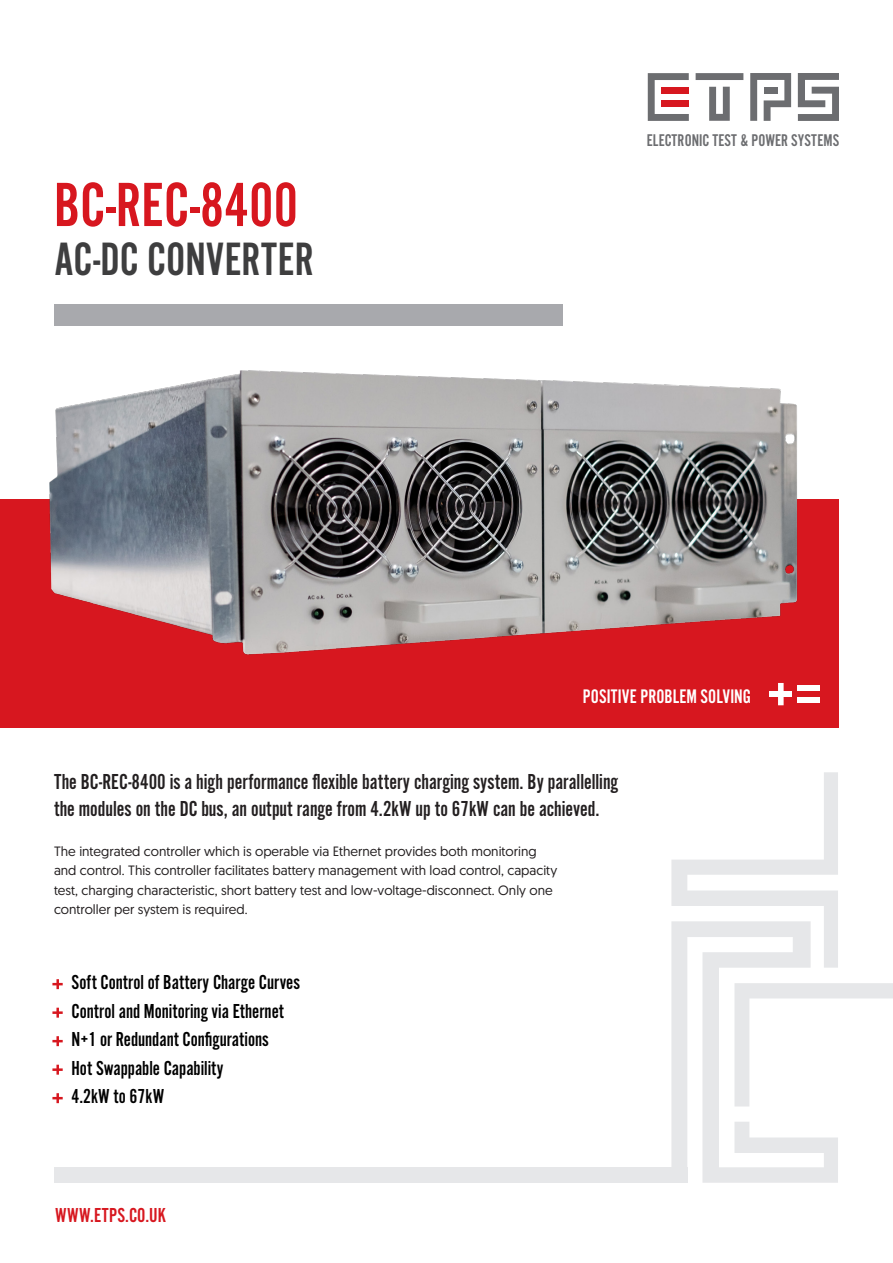
<style>
.page{position:relative;width:893px;height:1263px;background:#fff}
.page>*{position:absolute;margin:0;border:0;box-sizing:border-box;transform-origin:0 0}
.t1{font:64.8px "Alternate Got No 2 D";color:#d7171f}
.t2{font:48.6px "Alternate Got No 2 D";color:#3e3e3f}
.t3{font:22.5px/27px "Alternate Got No 2 D";color:#231f20}
.t4{font:21px "Alternate Got No 2 D";color:#000}
.t5{font:21px "Alternate Got No 2 D";letter-spacing:.015em;color:#d7171f}
.t6{font:20.4px "Alternate Got No 2 D";color:#fff}
.t7{font:17.55px "Alternate Got No 2 D";color:#6c6d70}
.t8{font:13.5px/19.5px "Geomanist";color:#231f20}
</style>
<div class="page">
<div style="left:54px;top:304px;width:509px;height:22px;background:#a8a9ad"></div>
<svg style="left:798px;top:73px;width:41px;height:48px"></svg>
<svg style="left:709px;top:87px;width:21px;height:34px"></svg>
<svg style="left:648px;top:73px;width:41px;height:48px"></svg>
<div style="left:661px;top:87px;width:28px;height:7px;background:#d7171f"></div>
<div style="left:661px;top:100px;width:28px;height:7px;background:#d7171f"></div>
<svg style="left:750px;top:73px;width:41px;height:48px"></svg>
<div style="left:696px;top:73px;width:47px;height:7px;background:#6c6d70"></div>
<div style="left:764px;top:87px;width:14px;height:7px;background:#6c6d70"></div>
<div style="left:0;top:500px;width:839px;height:228px;background:#d7171f"></div>
<svg style="left:52px;top:979px;width:11px;height:10px"></svg>
<svg style="left:52px;top:1008px;width:11px;height:10px"></svg>
<svg style="left:52px;top:1036px;width:11px;height:10px"></svg>
<svg style="left:52px;top:1065px;width:11px;height:10px"></svg>
<svg style="left:52px;top:1093px;width:11px;height:10px"></svg>
<div style="left:769px;top:691px;width:23px;height:6px;background:#fff"></div>
<div style="left:778px;top:683px;width:6px;height:22px;background:#fff"></div>
<div style="left:797px;top:685px;width:22px;height:6px;background:#fff"></div>
<div style="left:797px;top:697px;width:22px;height:6px;background:#fff"></div>
<img style="left:39px;top:370px;width:771px;height:285px">
<div style="left:54px;top:1167px;width:633px;height:16px;background:#e6e7e9"></div>
<svg style="left:671px;top:772px;width:222px;height:411px"></svg>
<p class="t1" style="left:54px;top:170px;width:246px">BC-REC-8400</p>
<p class="t2" style="left:54px;top:233px;width:261px">AC-DC CONVERTER</p>
<p class="t7" style="left:647px;top:131px;width:194px">ELECTRONIC TEST &amp; POWER SYSTEMS</p>
<p class="t6" style="left:583px;top:686px;width:169px">POSITIVE PROBLEM SOLVING</p>
<p class="t3" style="left:54px;top:769px;width:566px">The BC-REC-8400 is a high performance flexible battery charging system. By parallelling the modules on the DC bus, an output range from 4.2kW up to 67kW can be achieved.</p>
<p class="t8" style="left:54px;top:841px;width:505px">The integrated controller which is operable via Ethernet provides both monitoring and control. This controller facilitates battery management with load control, capacity test, charging characteristic, short battery test and low-voltage-disconnect. Only one controller per system is required.</p>
<p class="t4" style="left:72px;top:971px;width:230px">Soft Control of Battery Charge Curves</p>
<p class="t4" style="left:72px;top:999px;width:214px">Control and Monitoring via Ethernet</p>
<p class="t4" style="left:72px;top:1028px;width:199px">N+1 or Redundant Configurations</p>
<p class="t4" style="left:72px;top:1056px;width:153px">Hot Swappable Capability</p>
<p class="t4" style="left:72px;top:1085px;width:94px">4.2kW to 67kW</p>
<p class="t5" style="left:55px;top:1204px;width:112px">WWW.ETPS.CO.UK</p>
</div>
